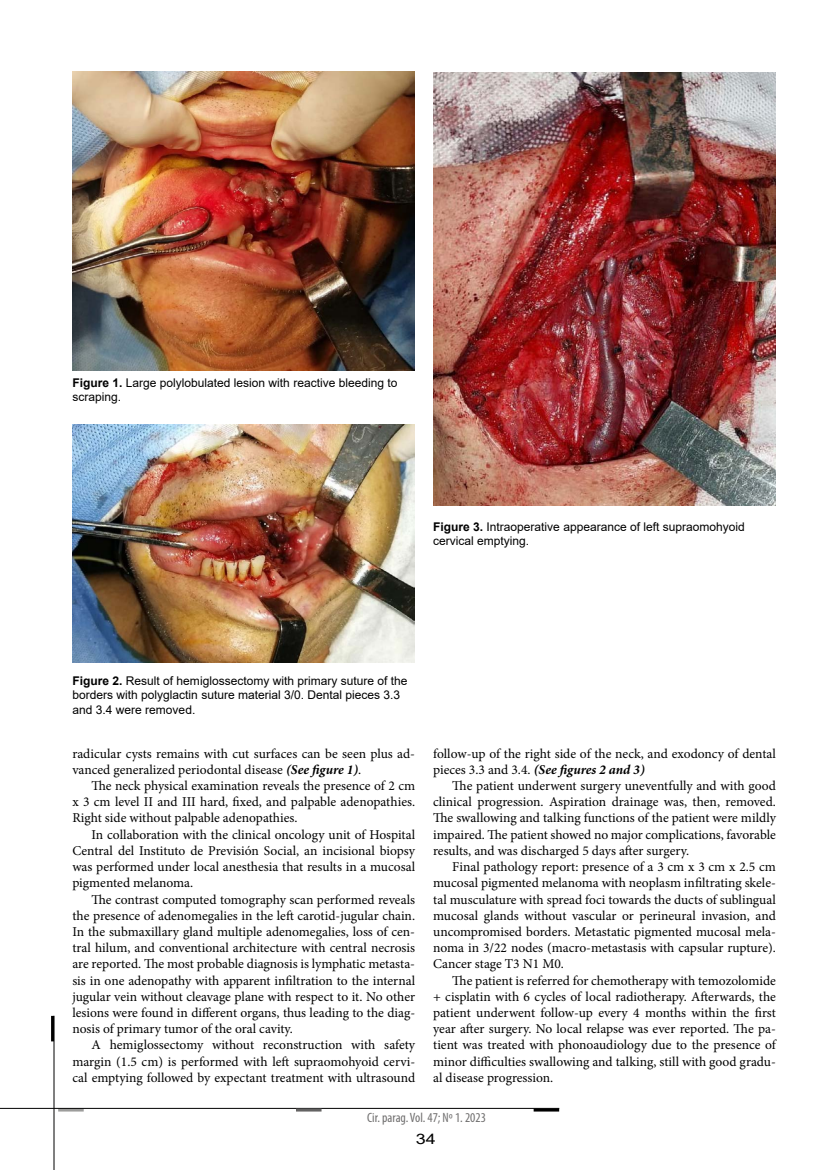
<style>
.page{position:relative;width:830px;height:1170px;background:#fff}
.page>*{position:absolute;margin:0;border:0;box-sizing:border-box;transform-origin:0 0}
.t1{font:14.4px "Arial";color:#000;scale:1.25 1}
.t2{font:13.5px/16.2px "Minion Pro";color:#000;text-align:justify}
.t3{font:condensed 13.5px "Myriad Pro";color:#706f6f}
.t4{font:12px/14.4px "Arial";color:#000}
.s1{font-weight:700}
.s2{font-weight:700;font-style:italic}
</style>
<div class="page">
<hr style="left:58px;top:1108px;width:26px;height:3px;background:#9d9d9c">
<hr style="left:0;top:1107px;width:559px;height:1px;background:#000">
<hr style="left:533px;top:1108px;width:26px;height:3px;background:#000">
<hr style="left:296px;top:1108px;width:25px;height:3px;background:#646363">
<hr style="left:54px;top:1015px;width:1px;height:154px;background:#000">
<hr style="left:51px;top:1015px;width:3px;height:26px;background:#000">
<img style="left:72px;top:72px;width:343px;height:298px">
<img style="left:72px;top:425px;width:343px;height:237px">
<img style="left:433px;top:72px;width:342px;height:433px">
<p class="t4" style="left:72px;top:375px;width:326px"><span class="s1">Figure 1.</span> Large polylobulated lesion with reactive bleeding to scraping.</p>
<p class="t4" style="left:433px;top:519px;width:313px"><span class="s1">Figure 3.</span> Intraoperative appearance of left supraomohyoid cervical emptying.</p>
<p class="t4" style="left:72px;top:673px;width:336px"><span class="s1">Figure 2.</span> Result of hemiglossectomy with primary suture of the borders with polyglactin suture material 3/0. Dental pieces 3.3 and 3.4 were removed.</p>
<p class="t2" style="left:72px;top:745px;width:344px">radicular cysts remains with cut surfaces can be seen plus ad&shy;vanced generalized periodontal disease <span class="s2">(See figure 1)</span>.</p>
<p class="t2" style="left:72px;top:777px;width:344px;text-indent:19px">The neck physical examination reveals the presence of 2 cm x 3 cm level II and III hard, fixed, and palpable adenopathies.<br>Right side without palpable adenopathies.</p>
<p class="t2" style="left:72px;top:826px;width:344px;text-indent:19px">In collaboration with the clinical oncology unit of Hospital Central del Instituto de Previsión Social, an incisional biopsy was performed under local anesthesia that results in a mucosal pigmented melanoma.</p>
<p class="t2" style="left:72px;top:891px;width:344px;text-indent:19px">The contrast computed tomography scan performed reveals the presence of adenomegalies in the left carotid-jugular chain.<br>In the submaxillary gland multiple adenomegalies, loss of cen&shy;tral hilum, and conventional architecture with central necrosis are reported. The most probable diagnosis is lymphatic metasta&shy;sis in one adenopathy with apparent infiltration to the internal jugular vein without cleavage plane with respect to it. No other lesions were found in different organs, thus leading to the diag&shy;nosis of primary tumor of the oral cavity.</p>
<p class="t2" style="left:72px;top:1036px;width:344px;text-indent:19px">A hemiglossectomy without reconstruction with safety margin (1.5 cm) is performed with left supraomohyoid cervi&shy;cal emptying followed by expectant treatment with ultrasound</p>
<p class="t2" style="left:433px;top:745px;width:344px">follow-up of the right side of the neck, and exodoncy of dental pieces 3.3 and 3.4. <span class="s2">(See figures 2 and 3)</span></p>
<p class="t2" style="left:433px;top:777px;width:344px;text-indent:19px">The patient underwent surgery uneventfully and with good clinical progression. Aspiration drainage was, then, removed.<br>The swallowing and talking functions of the patient were mildly impaired. The patient showed no major complications, favorable results, and was discharged 5 days after surgery.</p>
<p class="t2" style="left:433px;top:858px;width:344px;text-indent:19px">Final pathology report: presence of a 3 cm x 3 cm x 2.5 cm mucosal pigmented melanoma with neoplasm infiltrating skele&shy;tal musculature with spread foci towards the ducts of sublingual mucosal glands without vascular or perineural invasion, and uncompromised borders. Metastatic pigmented mucosal mela&shy;noma in 3/22 nodes (macro-metastasis with capsular rupture).<br>Cancer stage T3 N1 M0.</p>
<p class="t2" style="left:433px;top:972px;width:344px;text-indent:19px">The patient is referred for chemotherapy with temozolomide + cisplatin with 6 cycles of local radiotherapy. Afterwards, the patient underwent follow-up every 4 months within the first year after surgery. No local relapse was ever reported. The pa&shy;tient was treated with phonoaudiology due to the presence of minor difficulties swallowing and talking, still with good gradu&shy;al disease progression.</p>
<p class="t3" style="left:367px;top:1109px;width:120px">Cir. parag. Vol. 47; Nº 1. 2023</p>
<p class="t1" style="left:416px;top:1128px;width:18px">34</p>
</div>
